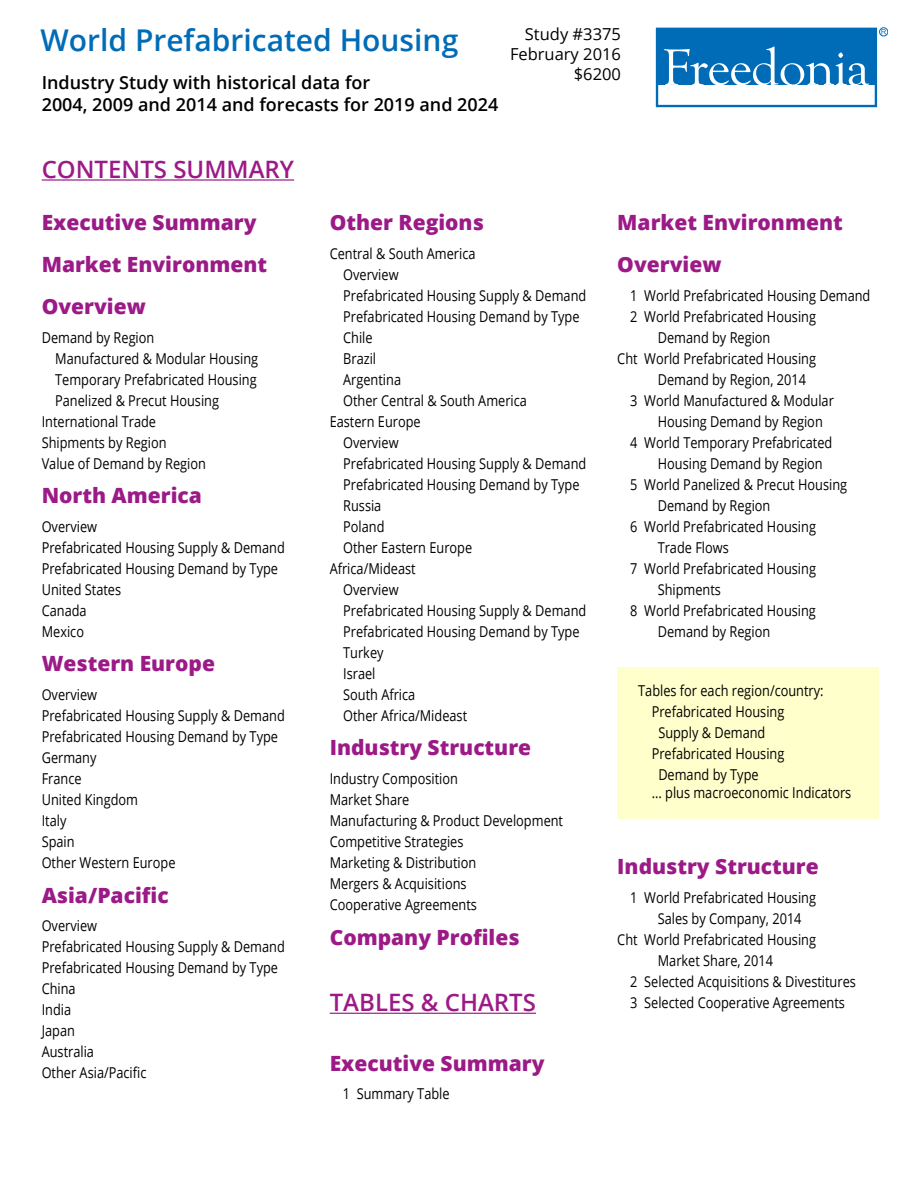
<style>
.page{position:relative;width:918px;height:1188px;background:#fff}
.page>*{position:absolute;margin:0;border:0;box-sizing:border-box;transform-origin:0 0}
.t1{font:600 30px "Open Sans";color:#006cb7}
.t2{font:600 24px "Open Sans";color:#9c1a87}
.t3{font:800 21px/42.2px "Open Sans";color:#9c1a87}
.t4{font:600 18px/21.6px "Open Sans";color:#000}
.t5{font:16.5px/19.8px "Open Sans";color:#000;text-align:right}
.t6{font:15px/21px "Open Sans";color:#000;scale:.85 1}
</style>
<div class="page">
<div style="left:617px;top:667px;width:261px;height:152px;background:#ffc"></div>
<div style="left:656px;top:28px;width:221px;height:79px;border:2px solid #006cb7"></div>
<div style="left:657px;top:29px;width:218px;height:55px;background:#006cb7"></div>
<svg style="left:664px;top:46px;width:205px;height:39px"></svg>
<div style="left:879px;top:28px;width:9px;height:8px;border:1px solid #006cb7;border-radius:50%"></div>
<svg style="left:881px;top:29px;width:5px;height:5px"></svg>
<hr style="left:42px;top:179px;width:252px;height:2px;background:#9c1a87">
<hr style="left:330px;top:1013px;width:206px;height:1px;background:#9c1a87">
<h1 class="t1" style="left:40px;top:19px;width:419px">World Prefabricated Housing</h1>
<p class="t4" style="left:42px;top:72px;width:458px">Industry Study with historical data for<br>2004, 2009 and 2014 and forecasts for 2019 and 2024</p>
<p class="t5" style="left:510px;top:24px;width:113px">Study #3375<br>February 2016 $6200</p>
<h2 class="t2" style="left:42px;top:153px;width:254px">Contents Summary</h2>
<h3 class="t3" style="left:42px;top:200px;width:227px">Executive Summary<br>Market Environment<br>Overview</h3>
<p class="t6" style="left:42px;top:326px;width:134px">Demand by Region</p>
<p class="t6" style="left:55px;top:347px;width:240px">Manufactured &amp; Modular Housing</p>
<p class="t6" style="left:55px;top:368px;width:239px">Temporary Prefabricated Housing</p>
<p class="t6" style="left:55px;top:389px;width:194px">Panelized &amp; Precut Housing</p>
<p class="t6" style="left:42px;top:410px;width:136px">International Trade</p>
<p class="t6" style="left:42px;top:431px;width:148px">Shipments by Region</p>
<p class="t6" style="left:42px;top:452px;width:195px">Value of Demand by Region</p>
<h3 class="t3" style="left:42px;top:473px;width:162px">North America</h3>
<p class="t6" style="left:42px;top:516px;width:287px">Overview<br>Prefabricated Housing Supply &amp; Demand<br>Prefabricated Housing Demand by Type<br>United States<br>Canada<br>Mexico</p>
<h3 class="t3" style="left:42px;top:642px;width:175px">Western Europe</h3>
<p class="t6" style="left:42px;top:684px;width:287px">Overview<br>Prefabricated Housing Supply &amp; Demand<br>Prefabricated Housing Demand by Type<br>Germany<br>France<br>United Kingdom<br>Italy<br>Spain<br>Other Western Europe</p>
<h3 class="t3" style="left:42px;top:873px;width:128px">Asia/Pacific</h3>
<p class="t6" style="left:42px;top:915px;width:287px">Overview<br>Prefabricated Housing Supply &amp; Demand<br>Prefabricated Housing Demand by Type<br>China<br>India<br>Japan<br>Australia<br>Other Asia/Pacific</p>
<h3 class="t3" style="left:330px;top:201px;width:156px">Other Regions</h3>
<p class="t6" style="left:330px;top:243px;width:173px">Central &amp; South America</p>
<p class="t6" style="left:343px;top:264px;width:67px">Overview</p>
<p class="t6" style="left:343px;top:285px;width:287px">Prefabricated Housing Supply &amp; Demand</p>
<p class="t6" style="left:343px;top:306px;width:280px">Prefabricated Housing Demand by Type</p>
<p class="t6" style="left:343px;top:327px;width:36px">Chile</p>
<p class="t6" style="left:343px;top:348px;width:40px">Brazil</p>
<p class="t6" style="left:343px;top:369px;width:70px">Argentina</p>
<p class="t6" style="left:343px;top:390px;width:218px">Other Central &amp; South America</p>
<p class="t6" style="left:330px;top:411px;width:109px">Eastern Europe</p>
<p class="t6" style="left:343px;top:432px;width:67px">Overview</p>
<p class="t6" style="left:343px;top:453px;width:287px">Prefabricated Housing Supply &amp; Demand</p>
<p class="t6" style="left:343px;top:474px;width:280px">Prefabricated Housing Demand by Type</p>
<p class="t6" style="left:343px;top:495px;width:46px">Russia</p>
<p class="t6" style="left:343px;top:516px;width:50px">Poland</p>
<p class="t6" style="left:343px;top:537px;width:153px">Other Eastern Europe</p>
<p class="t6" style="left:330px;top:558px;width:103px">Africa/Mideast</p>
<p class="t6" style="left:343px;top:579px;width:67px">Overview</p>
<p class="t6" style="left:343px;top:600px;width:287px">Prefabricated Housing Supply &amp; Demand</p>
<p class="t6" style="left:343px;top:621px;width:280px">Prefabricated Housing Demand by Type</p>
<p class="t6" style="left:343px;top:642px;width:49px">Turkey</p>
<p class="t6" style="left:343px;top:663px;width:40px">Israel</p>
<p class="t6" style="left:343px;top:684px;width:86px">South Africa</p>
<p class="t6" style="left:343px;top:705px;width:147px">Other Africa/Mideast</p>
<h3 class="t3" style="left:330px;top:726px;width:203px">Industry Structure</h3>
<p class="t6" style="left:330px;top:768px;width:276px">Industry Composition<br>Market Share<br>Manufacturing &amp; Product Development<br>Competitive Strategies<br>Marketing &amp; Distribution<br>Mergers &amp; Acquisitions<br>Cooperative Agreements</p>
<h3 class="t3" style="left:330px;top:915px;width:191px">Company Profiles</h3>
<h2 class="t2" style="left:330px;top:986px;width:206px">Tables &amp; Charts</h2>
<h3 class="t3" style="left:330px;top:1041px;width:216px">Executive Summary</h3>
<p class="t6" style="left:343px;top:1083px;width:127px">1 Summary Table</p>
<h3 class="t3" style="left:617px;top:201px;width:227px">Market Environment<br>Overview</h3>
<p class="t6" style="left:630px;top:285px;width:284px">1 World Prefabricated Housing Demand</p>
<p class="t6" style="left:630px;top:306px;width:220px">2 World Prefabricated Housing</p>
<p class="t6" style="left:658px;top:327px;width:134px">Demand by Region</p>
<p class="t6" style="left:617px;top:348px;width:235px">Cht World Prefabricated Housing</p>
<p class="t6" style="left:658px;top:369px;width:176px">Demand by Region, 2014</p>
<p class="t6" style="left:630px;top:390px;width:241px">3 World Manufactured &amp; Modular</p>
<p class="t6" style="left:658px;top:411px;width:196px">Housing Demand by Region</p>
<p class="t6" style="left:630px;top:432px;width:239px">4 World Temporary Prefabricated</p>
<p class="t6" style="left:658px;top:453px;width:196px">Housing Demand by Region</p>
<p class="t6" style="left:630px;top:474px;width:257px">5 World Panelized &amp; Precut Housing</p>
<p class="t6" style="left:658px;top:495px;width:134px">Demand by Region</p>
<p class="t6" style="left:630px;top:516px;width:220px">6 World Prefabricated Housing</p>
<p class="t6" style="left:658px;top:537px;width:85px">Trade Flows</p>
<p class="t6" style="left:630px;top:558px;width:220px">7 World Prefabricated Housing</p>
<p class="t6" style="left:658px;top:579px;width:76px">Shipments</p>
<p class="t6" style="left:630px;top:600px;width:220px">8 World Prefabricated Housing</p>
<p class="t6" style="left:658px;top:621px;width:134px">Demand by Region</p>
<p class="t6" style="left:638px;top:680px;width:220px">Tables for each region/country:</p>
<p class="t6" style="left:652px;top:701px;width:158px">Prefabricated Housing</p>
<p class="t6" style="left:658px;top:722px;width:127px">Supply &amp; Demand</p>
<p class="t6" style="left:652px;top:743px;width:158px">Prefabricated Housing</p>
<p class="t6" style="left:658px;top:764px;width:120px">Demand by Type</p>
<p class="t6" style="left:652px;top:781px;width:236px">... plus macroeconomic Indicators</p>
<h3 class="t3" style="left:617px;top:844px;width:203px">Industry Structure</h3>
<p class="t6" style="left:630px;top:886px;width:220px">1 World Prefabricated Housing</p>
<p class="t6" style="left:658px;top:907px;width:171px">Sales by Company, 2014</p>
<p class="t6" style="left:617px;top:928px;width:235px">Cht World Prefabricated Housing</p>
<p class="t6" style="left:658px;top:949px;width:137px">Market Share, 2014</p>
<p class="t6" style="left:630px;top:970px;width:267px">2 Selected Acquisitions &amp; Divestitures</p>
<p class="t6" style="left:630px;top:991px;width:254px">3 Selected Cooperative Agreements</p>
</div>
